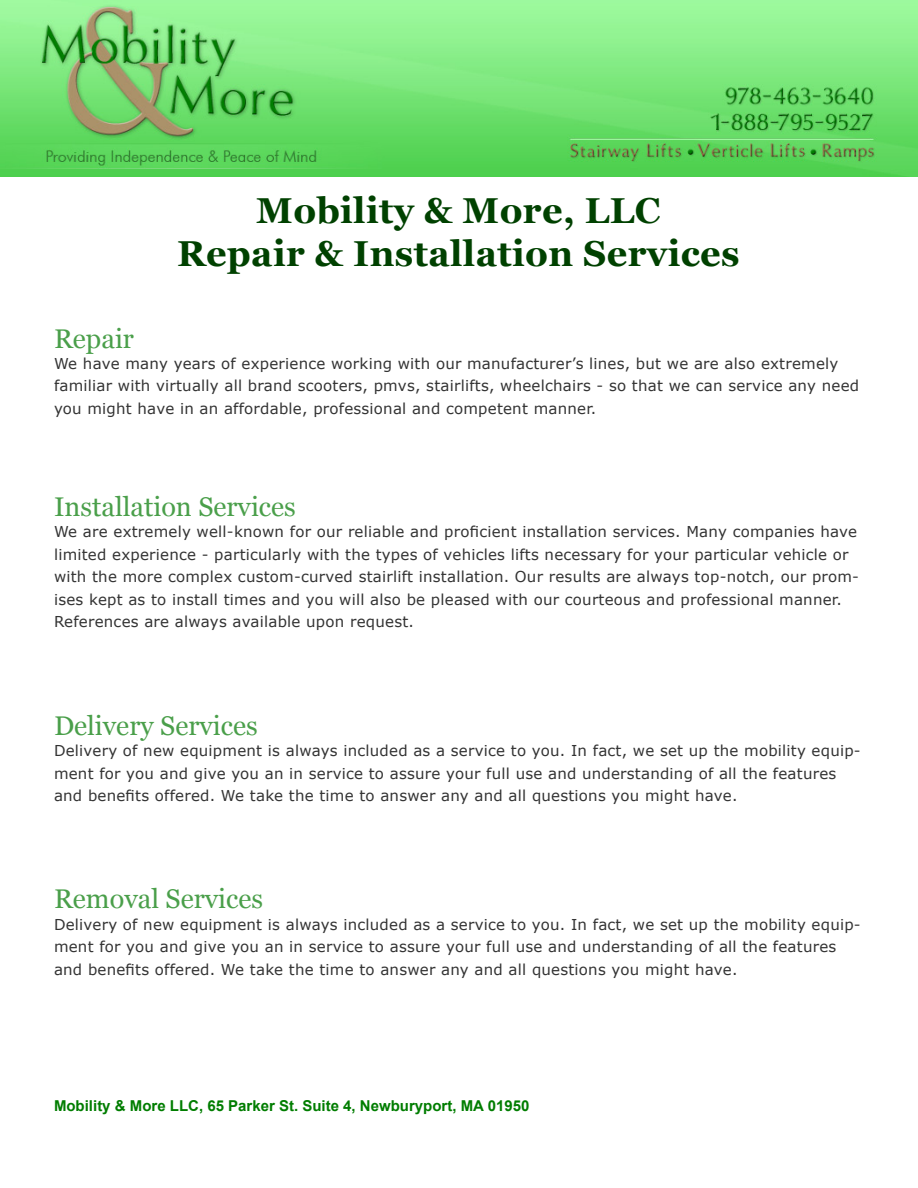
<style>
.page{position:relative;width:918px;height:1188px;background:#fff}
.page>*{position:absolute;margin:0;border:0;box-sizing:border-box;transform-origin:0 0}
.t1{font:700 36px "Georgia";letter-spacing:.01em;color:#004100}
.t2{font:27px "Georgia";color:#4a9f4a}
.t3{font:15px/22.5px "Verdana";letter-spacing:.015em;color:#333}
.t4{font:700 15px "Arial";color:#007d00}
</style>
<div class="page">
<img style="left:0;top:0;width:918px;height:176px">
<p class="t1" style="left:256px;top:187px;width:406px">Mobility &amp; More, LLC</p>
<p class="t1" style="left:177px;top:231px;width:564px">Repair &amp; Installation Services</p>
<p class="t2" style="left:54px;top:322px;width:82px">Repair</p>
<p class="t3" style="left:54px;top:352px;width:807px">We have many years of experience working with our manufacturer’s lines, but we are also extremely familiar with virtually all brand scooters, pmvs, stairlifts, wheelchairs - so that we can service any need you might have in an affordable, professional and competent manner.</p>
<p class="t2" style="left:54px;top:490px;width:243px">Installation Services</p>
<p class="t3" style="left:54px;top:520px;width:807px">We are extremely well-known for our reliable and proficient installation services. Many companies have limited experience - particularly with the types of vehicles lifts necessary for your particular vehicle or with the more complex custom-curved stairlift installation. Our results are always top-notch, our prom&shy;ises kept as to install times and you will also be pleased with our courteous and professional manner.<br>References are always available upon request.</p>
<p class="t2" style="left:54px;top:709px;width:205px">Delivery Services</p>
<p class="t3" style="left:54px;top:739px;width:808px">Delivery of new equipment is always included as a service to you. In fact, we set up the mobility equip&shy;ment for you and give you an in service to assure your full use and understanding of all the features and benefits offered. We take the time to answer any and all questions you might have.</p>
<p class="t2" style="left:54px;top:883px;width:211px">Removal Services</p>
<p class="t3" style="left:54px;top:913px;width:808px">Delivery of new equipment is always included as a service to you. In fact, we set up the mobility equip&shy;ment for you and give you an in service to assure your full use and understanding of all the features and benefits offered. We take the time to answer any and all questions you might have.</p>
<p class="t4" style="left:54px;top:1096px;width:477px">Mobility &amp; More LLC, 65 Parker St. Suite 4, Newburyport, MA 01950</p>
</div>
